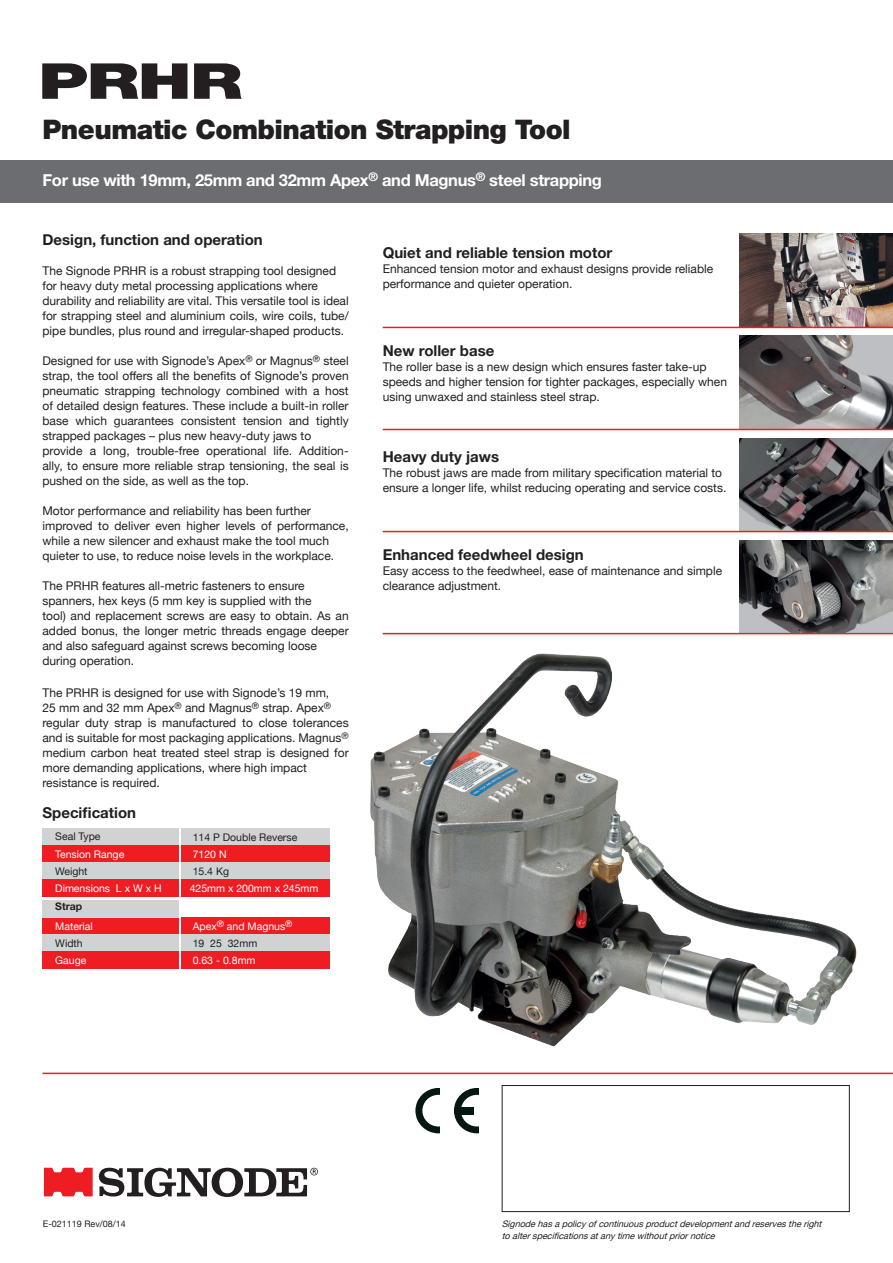
<style>
.page{position:relative;width:893px;height:1263px;background:#fff}
.page>*{position:absolute;margin:0;border:0;box-sizing:border-box;transform-origin:0 0}
.t1{font:900 49.5px "Helvetica Neue LT Std";color:#231f20;scale:1.43 1}
.t2{font:900 27px "Helvetica Neue LT Std";letter-spacing:-.02em;color:#231f20}
.t3{font:700 16.5px "Helvetica Neue LT Std";letter-spacing:-.02em;color:#fff}
.t4{font:700 15px "Helvetica Neue LT Std";color:#231f20}
.t5{font:12px/15px "Helvetica Neue";color:#231f20;text-align:justify}
.t6{font:10.5px "Helvetica Neue";color:#fff}
.t7{font:10.5px "Helvetica Neue";color:#231f20}
.t8{font:700 10.5px "Helvetica Neue LT Std";color:#231f20}
.t9{font:italic 9px "Helvetica Neue";color:#231f20}
.t10{font:9px "Helvetica Neue";color:#231f20}
</style>
<div class="page">
<div style="left:0;top:161px;width:893px;height:42px;background:#6c6d70"></div>
<hr style="left:43px;top:1072px;width:850px;height:2px;background:#ee1d23">
<div style="left:43px;top:917px;width:136px;height:17px;background:#ee1d23"></div>
<div style="left:181px;top:917px;width:149px;height:17px;background:#ee1d23"></div>
<div style="left:43px;top:934px;width:136px;height:17px;background:#d1d2d4"></div>
<div style="left:43px;top:951px;width:136px;height:17px;background:#ee1d23"></div>
<div style="left:181px;top:934px;width:149px;height:17px;background:#d1d2d4"></div>
<div style="left:181px;top:951px;width:149px;height:17px;background:#ee1d23"></div>
<div style="left:43px;top:900px;width:136px;height:17px;background:#d1d2d4"></div>
<div style="left:43px;top:828px;width:136px;height:17px;background:#d1d2d4"></div>
<div style="left:181px;top:828px;width:149px;height:17px;background:#d1d2d4"></div>
<div style="left:43px;top:845px;width:136px;height:17px;background:#ee1d23"></div>
<div style="left:181px;top:845px;width:149px;height:17px;background:#ee1d23"></div>
<div style="left:43px;top:862px;width:136px;height:17px;background:#d1d2d4"></div>
<div style="left:43px;top:879px;width:136px;height:17px;background:#ee1d23"></div>
<div style="left:181px;top:862px;width:149px;height:17px;background:#d1d2d4"></div>
<div style="left:181px;top:879px;width:149px;height:17px;background:#ee1d23"></div>
<img style="left:739px;top:234px;width:154px;height:93px">
<hr style="left:383px;top:327px;width:510px;height:1px;background:#ee1d23">
<img style="left:739px;top:540px;width:154px;height:93px">
<hr style="left:383px;top:633px;width:510px;height:1px;background:#ee1d23">
<img style="left:739px;top:336px;width:154px;height:93px">
<hr style="left:383px;top:429px;width:510px;height:1px;background:#ee1d23">
<img style="left:739px;top:438px;width:154px;height:93px">
<hr style="left:383px;top:531px;width:510px;height:1px;background:#ee1d23">
<img style="left:370px;top:653px;width:487px;height:394px">
<div style="left:502px;top:1085px;width:348px;height:127px;border:1px solid #231f20"></div>
<svg style="left:44px;top:1168px;width:49px;height:28px"></svg>
<svg style="left:99px;top:1167px;width:219px;height:30px"></svg>
<div style="left:415px;top:1088px;width:47px;height:45px;background:#041710;border-radius:50%"></div>
<div style="left:440px;top:1086px;width:22px;height:49px;background:#fff"></div>
<div style="left:422px;top:1095px;width:33px;height:31px;background:#fff;border-radius:50%"></div>
<svg style="left:454px;top:1088px;width:25px;height:45px"></svg>
<div style="left:457px;top:1107px;width:17px;height:7px;background:#041710"></div>
<p class="t1" style="left:38px;top:52px;width:144px">PRHR</p>
<p class="t2" style="left:43px;top:114px;width:530px">Pneumatic Combination Strapping Tool</p>
<p class="t3" style="left:43px;top:170px;width:561px">For use with 19mm, 25mm and 32mm Apex<sup>®</sup> and Magnus<sup>®</sup> steel strapping</p>
<p class="t4" style="left:43px;top:230px;width:222px">Design, function and operation</p>
<p class="t5" style="left:43px;top:264px;width:295px">The Signode PRHR is a robust strapping tool designed</p>
<p class="t5" style="left:43px;top:279px;width:277px">for heavy duty metal processing applications where</p>
<p class="t5" style="left:43px;top:294px;width:308px">durability and reliability are vital. This versatile tool is ideal for strapping steel and aluminium coils, wire coils, tube/ pipe bundles, plus round and irregular-shaped products.</p>
<p class="t5" style="left:43px;top:354px;width:308px">Designed for use with Signode’s Apex<sup>®</sup> or Magnus<sup>®</sup> steel strap, the tool offers all the benefits of Signode’s proven pneumatic strapping technology combined with a host of detailed design features. These include a built-in roller base which guarantees consistent tension and tightly strapped packages – plus new heavy-duty jaws to</p>
<p class="t5" style="left:43px;top:444px;width:308px">provide a long, trouble-free operational life. Addition&shy;ally, to ensure more reliable strap tensioning, the seal is pushed on the side, as well as the top.</p>
<p class="t5" style="left:43px;top:504px;width:270px">Motor performance and reliability has been further</p>
<p class="t5" style="left:43px;top:519px;width:308px">improved to deliver even higher levels of performance, while a new silencer and exhaust make the tool much</p>
<p class="t5" style="left:43px;top:549px;width:293px">quieter to use, to reduce noise levels in the workplace.</p>
<p class="t5" style="left:43px;top:579px;width:264px">The PRHR features all-metric fasteners to ensure</p>
<p class="t5" style="left:43px;top:594px;width:271px">spanners, hex keys (5 mm key is supplied with the</p>
<p class="t5" style="left:43px;top:609px;width:308px">tool) and replacement screws are easy to obtain. As an added bonus, the longer metric threads engage deeper and also safeguard against screws becoming loose</p>
<p class="t5" style="left:43px;top:654px;width:93px">during operation.</p>
<p class="t5" style="left:43px;top:685px;width:288px">The PRHR is designed for use with Signode’s 19 mm,</p>
<p class="t5" style="left:43px;top:700px;width:290px">25 mm and 32 mm Apex<sup>®</sup> and Magnus<sup>®</sup> strap. Apex<sup>®</sup></p>
<p class="t5" style="left:43px;top:715px;width:308px">regular duty strap is manufactured to close tolerances and is suitable for most packaging applications. Magnus<sup>® </sup>medium carbon heat treated steel strap is designed for more demanding applications, where high impact</p>
<p class="t5" style="left:43px;top:775px;width:119px">resistance is required.</p>
<p class="t4" style="left:43px;top:803px;width:95px">Specification</p>
<p class="t7" style="left:55px;top:829px;width:47px">Seal Type</p>
<p class="t7" style="left:193px;top:829px;width:106px">114 P Double Reverse</p>
<p class="t6" style="left:55px;top:846px;width:71px">Tension Range</p>
<p class="t6" style="left:193px;top:846px;width:35px">7120 N</p>
<p class="t7" style="left:55px;top:863px;width:34px">Weight</p>
<p class="t7" style="left:193px;top:863px;width:38px">15.4 Kg</p>
<p class="t6" style="left:55px;top:880px;width:108px">Dimensions L x W x H</p>
<p class="t6" style="left:190px;top:880px;width:130px">425mm x 200mm x 245mm</p>
<p class="t8" style="left:55px;top:900px;width:29px">Strap</p>
<p class="t6" style="left:55px;top:918px;width:39px">Material</p>
<p class="t6" style="left:193px;top:918px;width:101px">Apex<sup>®</sup> and Magnus<sup>®</sup></p>
<p class="t7" style="left:55px;top:935px;width:29px">Width</p>
<p class="t7" style="left:193px;top:935px;width:66px">19 25 32mm</p>
<p class="t6" style="left:55px;top:952px;width:33px">Gauge</p>
<p class="t6" style="left:193px;top:952px;width:64px">0.63 - 0.8mm</p>
<p class="t4" style="left:383px;top:243px;width:231px">Quiet and reliable tension motor</p>
<p class="t5" style="left:383px;top:262px;width:332px">Enhanced tension motor and exhaust designs provide reliable performance and quieter operation.</p>
<p class="t4" style="left:383px;top:341px;width:113px">New roller base</p>
<p class="t5" style="left:383px;top:360px;width:346px;text-align:left">The roller base is a new design which ensures faster take-up speeds and higher tension for tighter packages, especially when using unwaxed and stainless steel strap.</p>
<p class="t4" style="left:383px;top:448px;width:118px">Heavy duty jaws</p>
<p class="t5" style="left:383px;top:466px;width:345px">The robust jaws are made from military specification material to ensure a longer life, whilst reducing operating and service costs.</p>
<p class="t4" style="left:383px;top:545px;width:203px">Enhanced feedwheel design</p>
<p class="t5" style="left:383px;top:564px;width:341px">Easy access to the feedwheel, ease of maintenance and simple clearance adjustment.</p>
<p class="t10" style="left:43px;top:1217px;width:85px">E-021119 Rev/08/14</p>
<p class="t9" style="left:502px;top:1217px;width:325px">Signodehasapolicyofcontinuousproductdevelopmentandreservestheright</p>
<p class="t9" style="left:502px;top:1229px;width:218px">toalterspecificationsatanytimewithoutpriornotice</p>
</div>
